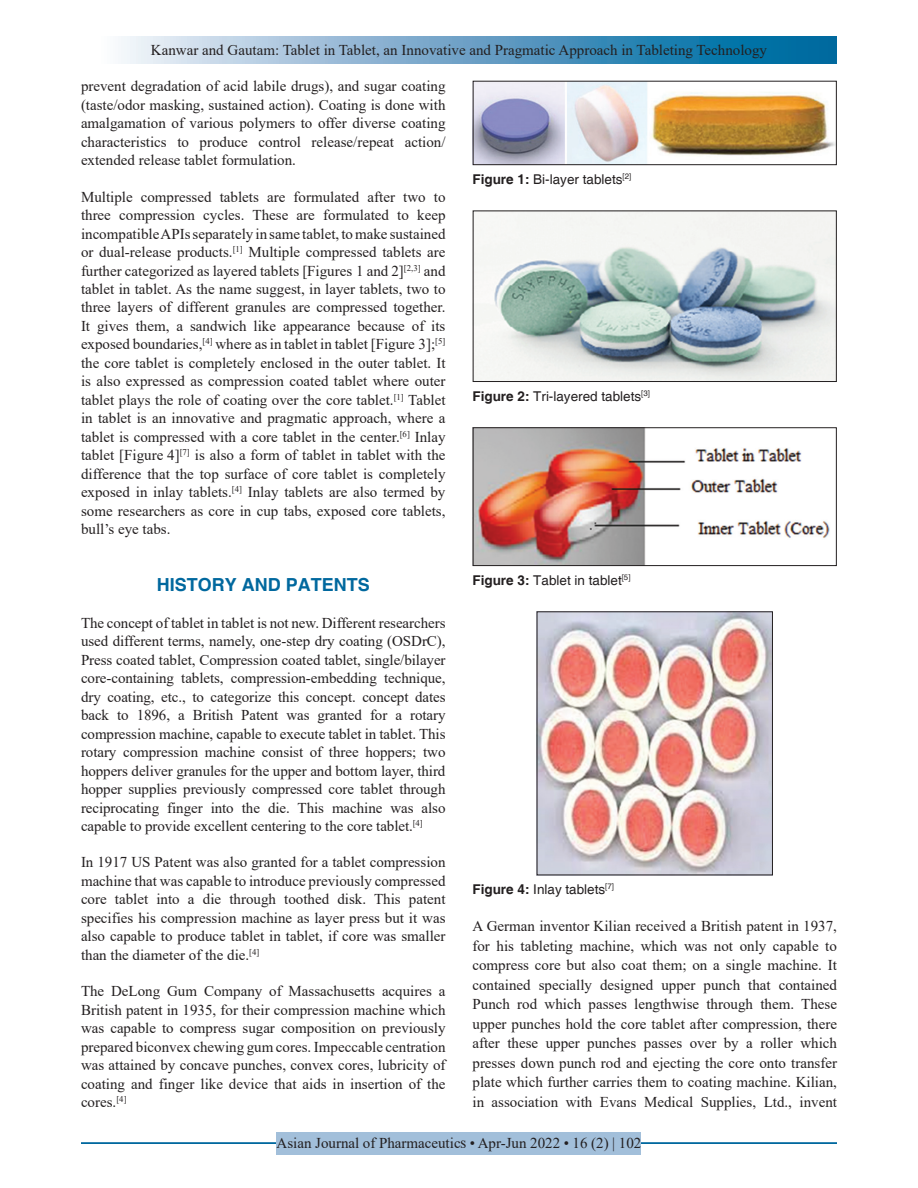
<style>
.page{position:relative;width:918px;height:1188px;background:#fff}
.page>*{position:absolute;margin:0;border:0;box-sizing:border-box;transform-origin:0 0}
.t1{font:700 18px "Helvetica";color:#00689e}
.TX{font:15px/18.5px "Times New Roman";color:#231f20;text-align:justify}
.DROP_CAP_TX{font:15px/18.5px "Times New Roman";color:#231f20;text-align:justify}
.RF{font:15px "Times New Roman";color:#231f20}
.FGC{font:13.5px "Helvetica";color:#231f20}
.s1{font-weight:700}
</style>
<div class="page">
<div style="left:81px;top:37px;width:756px;height:27px;background:linear-gradient(to right,#fcf4fb,#005d99)"></div>
<hr style="left:81px;top:1142px;width:756px;height:2px;background:#00689e">
<div style="left:277px;top:1132px;width:364px;height:22px;background:#a2bfda"></div>
<img style="left:475px;top:83px;width:360px;height:80px">
<div style="left:473px;top:81px;width:364px;height:84px;border:1px solid #231f20"></div>
<img style="left:475px;top:430px;width:355px;height:134px">
<div style="left:473px;top:428px;width:364px;height:138px;border:1px solid #231f20"></div>
<img style="left:475px;top:213px;width:360px;height:167px">
<div style="left:473px;top:211px;width:364px;height:171px;border:1px solid #231f20"></div>
<img style="left:539px;top:614px;width:232px;height:259px">
<p class="TX" style="left:151px;top:41px;width:618px">Kanwar and Gautam: Tablet in Tablet, an Innovative and Pragmatic Approach in Tableting Technology</p>
<p class="DROP_CAP_TX" style="left:81px;top:77px;width:366px">prevent degradation of acid labile drugs), and sugar coating (taste/odor masking, sustained action). Coating is done with amalgamation of various polymers to offer diverse coating characteristics to produce control release/repeat action/ extended release tablet formulation.</p>
<p class="TX" style="left:81px;top:187px;width:366px">Multiple compressed tablets are formulated after two to three compression cycles. These are formulated to keep incompatible APIs separately in same tablet, to make sustained or dual-release products.<sup>[1]</sup> Multiple compressed tablets are further categorized as layered tablets [Figures 1 and 2]<sup>[2,3]</sup> and tablet in tablet. As the name suggest, in layer tablets, two to three layers of different granules are compressed together.<br>It gives them, a sandwich like appearance because of its exposed boundaries,<sup>[4]</sup> where as in tablet in tablet [Figure 3];<sup>[5] </sup>the core tablet is completely enclosed in the outer tablet. It is also expressed as compression coated tablet where outer tablet plays the role of coating over the core tablet.<sup>[1]</sup> Tablet in tablet is an innovative and pragmatic approach, where a tablet is compressed with a core tablet in the center.<sup>[6]</sup> Inlay tablet [Figure 4]<sup>[7]</sup> is also a form of tablet in tablet with the difference that the top surface of core tablet is completely exposed in inlay tablets.<sup>[4]</sup> Inlay tablets are also termed by some researchers as core in cup tabs, exposed core tablets, bull’s eye tabs.</p>
<h1 class="t1" style="left:157px;top:574px;width:215px">HISTORY AND PATENTS</h1>
<p class="TX" style="left:81px;top:613px;width:366px">The concept of tablet in tablet is not new. Different researchers used different terms, namely, one-step dry coating (OSDrC), Press coated tablet, Compression coated tablet, single/bilayer core-containing tablets, compression-embedding technique, dry coating, etc., to categorize this concept. concept dates back to 1896, a British Patent was granted for a rotary compression machine, capable to execute tablet in tablet. This rotary compression machine consist of three hoppers; two hoppers deliver granules for the upper and bottom layer, third hopper supplies previously compressed core tablet through reciprocating finger into the die. This machine was also capable to provide excellent centering to the core tablet.<sup>[4]</sup></p>
<p class="TX" style="left:81px;top:853px;width:366px">In 1917 US Patent was also granted for a tablet compression machine that was capable to introduce previously compressed core tablet into a die through toothed disk. This patent specifies his compression machine as layer press but it was also capable to produce tablet in tablet, if core was smaller than the diameter of the die.<sup>[4]</sup></p>
<p class="TX" style="left:81px;top:982px;width:366px">The DeLong Gum Company of Massachusetts acquires a British patent in 1935, for their compression machine which was capable to compress sugar composition on previously prepared biconvex chewing gum cores. Impeccable centration was attained by concave punches, convex cores, lubricity of coating and finger like device that aids in insertion of the cores.<sup>[4]</sup></p>
<p class="FGC" style="left:472px;top:171px;width:160px"><span class="s1">Figure 1:</span> Bi-layer tablets<sup>[2]</sup></p>
<p class="FGC" style="left:472px;top:388px;width:179px"><span class="s1">Figure 2:</span> Tri-layered tablets<sup>[3]</sup></p>
<p class="FGC" style="left:472px;top:572px;width:160px"><span class="s1">Figure 3:</span> Tablet in tablet<sup>[5]</sup></p>
<p class="FGC" style="left:472px;top:881px;width:143px"><span class="s1">Figure 4:</span> Inlay tablets<sup>[7]</sup></p>
<p class="TX" style="left:472px;top:916px;width:366px;line-height:19.5px">A German inventor Kilian received a British patent in 1937, for his tableting machine, which was not only capable to compress core but also coat them; on a single machine. It contained specially designed upper punch that contained Punch rod which passes lengthwise through them. These upper punches hold the core tablet after compression, there after these upper punches passes over by a roller which presses down punch rod and ejecting the core onto transfer plate which further carries them to coating machine. Kilian, in association with Evans Medical Supplies, Ltd., invent</p>
<p class="RF" style="left:277px;top:1133px;width:366px">Asian Journal of Pharmaceutics • Apr-Jun 2022 • 16 (2) | 102</p>
</div>
